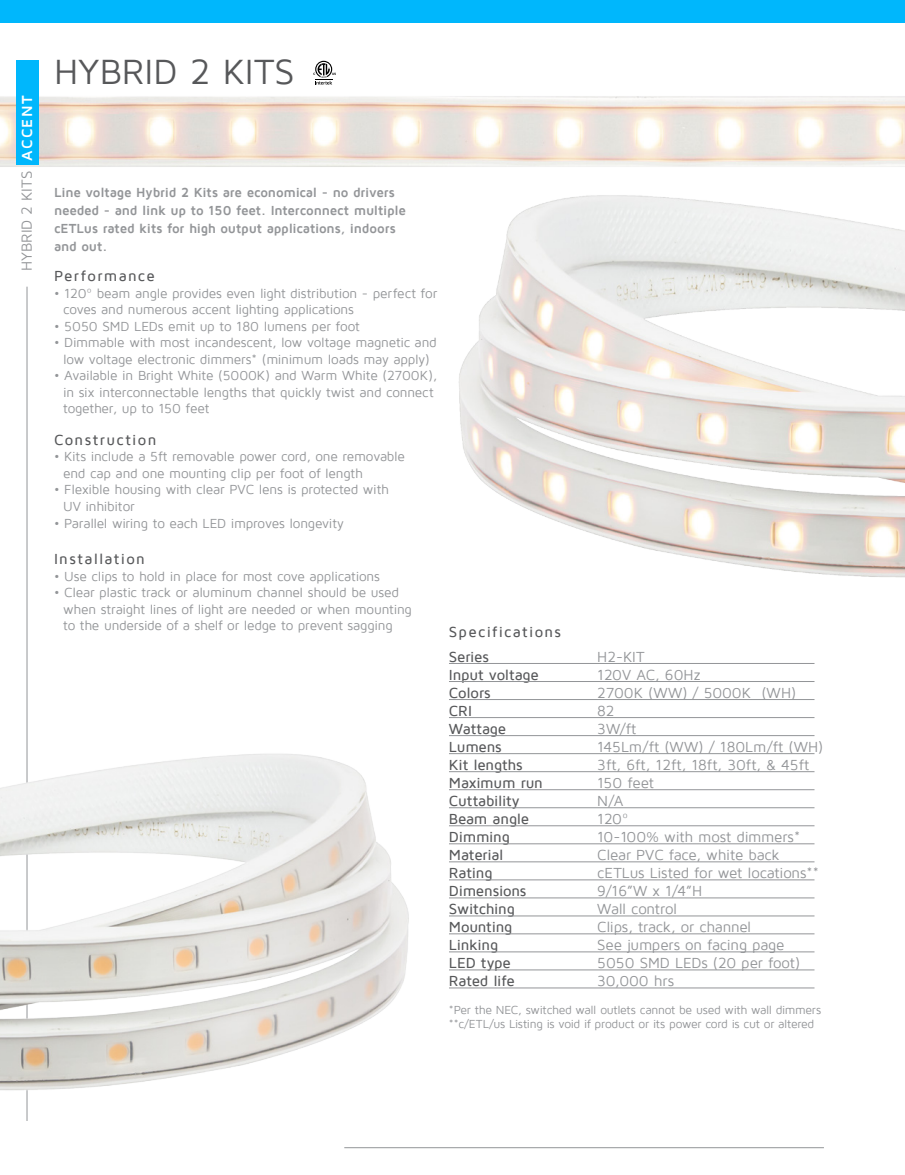
<style>
.page{position:relative;width:905px;height:1175px;background:#fff}
.page>*{position:absolute;margin:0;border:0;box-sizing:border-box;transform-origin:0 0}
.t1{font:36px "Maven Pro";color:#57585a}
.t2{font:15px "Maven Pro";letter-spacing:-.01em;color:#939598}
.t3{font:500 15px "Maven Pro";letter-spacing:-.01em;color:#57585a}
.t4{font:500 15px "Maven Pro";letter-spacing:.085em;color:#57585a}
.t5{font:500 15px "Maven Pro";letter-spacing:.09em;color:#57585a}
.t6{font:700 15px "Maven Pro";letter-spacing:.09em;color:#fff}
.t7{font:13.5px/16.5px "Maven Pro";letter-spacing:-.015em;color:#939598}
.t8{font:700 13.5px/18px "Maven Pro";letter-spacing:-.015em;color:#939598}
.t9{font:12px "Maven Pro";letter-spacing:-.025em;color:#939598}
</style>
<div class="page">
<img style="left:0;top:90px;width:904px;height:77px">
<div style="left:16px;top:60px;width:22px;height:105px;background:#00b7fc"></div>
<hr style="left:27px;top:287px;width:1px;height:833px;background:#939598">
<hr style="left:344px;top:1147px;width:480px;height:1px;background:#939598">
<div style="left:0;top:0;width:904px;height:23px;background:#00b7fc"></div>
<svg style="left:313px;top:61px;width:23px;height:24px"></svg>
<hr style="left:449px;top:663px;width:365px;height:1px;background:#939598">
<hr style="left:449px;top:681px;width:365px;height:1px;background:#939598">
<hr style="left:449px;top:699px;width:365px;height:1px;background:#939598">
<hr style="left:449px;top:717px;width:365px;height:1px;background:#939598">
<hr style="left:449px;top:735px;width:365px;height:1px;background:#939598">
<hr style="left:449px;top:753px;width:365px;height:1px;background:#939598">
<hr style="left:449px;top:771px;width:365px;height:1px;background:#939598">
<hr style="left:449px;top:789px;width:365px;height:1px;background:#939598">
<hr style="left:449px;top:807px;width:365px;height:1px;background:#939598">
<hr style="left:449px;top:825px;width:365px;height:1px;background:#939598">
<hr style="left:449px;top:843px;width:365px;height:1px;background:#939598">
<hr style="left:449px;top:861px;width:365px;height:1px;background:#939598">
<hr style="left:449px;top:879px;width:365px;height:1px;background:#939598">
<hr style="left:449px;top:897px;width:365px;height:1px;background:#939598">
<hr style="left:449px;top:915px;width:365px;height:1px;background:#939598">
<hr style="left:449px;top:933px;width:365px;height:1px;background:#939598">
<hr style="left:449px;top:951px;width:365px;height:1px;background:#939598">
<hr style="left:449px;top:969px;width:365px;height:1px;background:#939598">
<hr style="left:449px;top:987px;width:365px;height:1px;background:#939598">
<img style="left:459px;top:195px;width:445px;height:383px">
<img style="left:0;top:741px;width:409px;height:356px">
<p class="t6" style="left:19px;top:161px;width:67px;rotate:-90deg">ACCENT</p>
<p class="t2" style="left:19px;top:271px;width:102px;rotate:-90deg">HYBRID 2 KITS</p>
<p class="t1" style="left:54px;top:53px;width:242px">HYBRID 2 KITS</p>
<p class="t8" style="left:54px;top:183px;width:353px">Line voltage Hybrid 2 Kits are economical - no drivers needed - and link up to 150 feet. Interconnect multiple cETLus rated kits for high output applications, indoors and out.</p>
<p class="t5" style="left:54px;top:268px;width:102px">Performance</p>
<p class="t7" style="left:63px;top:285px;width:376px;text-indent:-9px">• 120º beam angle provides even light distribution - perfect for coves and numerous accent lighting applications</p>
<p class="t7" style="left:54px;top:318px;width:307px">• 5050 SMD LEDs emit up to 180 lumens per foot</p>
<p class="t7" style="left:54px;top:335px;width:384px;text-align:center">• Dimmable with most incandescent, low voltage magnetic and low voltage electronic dimmers* (minimum loads may apply)</p>
<p class="t7" style="left:63px;top:368px;width:376px;text-indent:-9px">• Available in Bright White (5000K) and Warm White (2700K), in six interconnectable lengths that quickly twist and connect together, up to 150 feet</p>
<p class="t4" style="left:54px;top:432px;width:104px">Construction</p>
<p class="t7" style="left:63px;top:449px;width:343px;text-indent:-9px">• Kits include a 5ft removable power cord, one removable end cap and one mounting clip per foot of length</p>
<p class="t7" style="left:54px;top:482px;width:336px">• Flexible housing with clear PVC lens is protected with</p>
<p class="t7" style="left:63px;top:498px;width:73px">UV inhibitor</p>
<p class="t7" style="left:54px;top:515px;width:291px">• Parallel wiring to each LED improves longevity</p>
<p class="t4" style="left:54px;top:551px;width:92px">Installation</p>
<p class="t7" style="left:54px;top:568px;width:327px">• Use clips to hold in place for most cove applications</p>
<p class="t7" style="left:63px;top:585px;width:350px;text-indent:-9px">• Clear plastic track or aluminum channel should be used when straight lines of light are needed or when mounting to the underside of a shelf or ledge to prevent sagging</p>
<p class="t4" style="left:449px;top:623px;width:114px">Specifications</p>
<p class="t3" style="left:449px;top:649px;width:42px">Series</p>
<p class="t3" style="left:449px;top:667px;width:91px">Input voltage</p>
<p class="t3" style="left:449px;top:685px;width:43px">Colors</p>
<p class="t3" style="left:449px;top:703px;width:25px">CRI</p>
<p class="t3" style="left:449px;top:721px;width:59px">Wattage</p>
<p class="t3" style="left:449px;top:739px;width:54px">Lumens</p>
<p class="t3" style="left:449px;top:757px;width:75px">Kit lengths</p>
<p class="t3" style="left:449px;top:775px;width:96px">Maximum run</p>
<p class="t3" style="left:449px;top:793px;width:72px">Cuttability</p>
<p class="t3" style="left:449px;top:811px;width:82px">Beam angle</p>
<p class="t3" style="left:449px;top:829px;width:62px">Dimming</p>
<p class="t3" style="left:449px;top:847px;width:56px">Material</p>
<p class="t3" style="left:449px;top:865px;width:45px">Rating</p>
<p class="t3" style="left:449px;top:883px;width:79px">Dimensions</p>
<p class="t3" style="left:449px;top:901px;width:67px">Switching</p>
<p class="t3" style="left:449px;top:919px;width:65px">Mounting</p>
<p class="t3" style="left:449px;top:937px;width:51px">Linking</p>
<p class="t3" style="left:449px;top:955px;width:63px">LED type</p>
<p class="t3" style="left:449px;top:973px;width:67px">Rated life</p>
<p class="t2" style="left:597px;top:649px;width:49px">H2-KIT</p>
<p class="t2" style="left:597px;top:667px;width:105px">120V AC, 60Hz</p>
<p class="t2" style="left:597px;top:685px;width:200px">2700K (WW) / 5000K (WH)</p>
<p class="t2" style="left:597px;top:703px;width:19px">82</p>
<p class="t2" style="left:597px;top:721px;width:41px">3W/ft</p>
<p class="t2" style="left:597px;top:739px;width:228px">145Lm/ft (WW) / 180Lm/ft (WH)</p>
<p class="t2" style="left:597px;top:757px;width:214px">3ft, 6ft, 12ft, 18ft, 30ft, &amp; 45ft</p>
<p class="t2" style="left:597px;top:775px;width:58px">150 feet</p>
<p class="t2" style="left:597px;top:793px;width:28px">N/A</p>
<p class="t2" style="left:597px;top:811px;width:33px">120º</p>
<p class="t2" style="left:597px;top:829px;width:204px">10-100% with most dimmers*</p>
<p class="t2" style="left:597px;top:847px;width:184px">Clear PVC face, white back</p>
<p class="t2" style="left:597px;top:865px;width:223px">cETLus Listed for wet locations**</p>
<p class="t2" style="left:597px;top:883px;width:106px">9/16”W x 1/4”H</p>
<p class="t2" style="left:597px;top:901px;width:82px">Wall control</p>
<p class="t2" style="left:597px;top:919px;width:155px">Clips, track, or channel</p>
<p class="t2" style="left:597px;top:937px;width:189px">See jumpers on facing page</p>
<p class="t2" style="left:597px;top:955px;width:204px">5050 SMD LEDs (20 per foot)</p>
<p class="t2" style="left:597px;top:973px;width:78px">30,000 hrs</p>
<p class="t9" style="left:449px;top:1003px;width:373px">*Per the NEC, switched wall outlets cannot be used with wall dimmers</p>
<p class="t9" style="left:449px;top:1017px;width:367px">**c/ETL/us Listing is void if product or its power cord is cut or altered</p>
</div>
